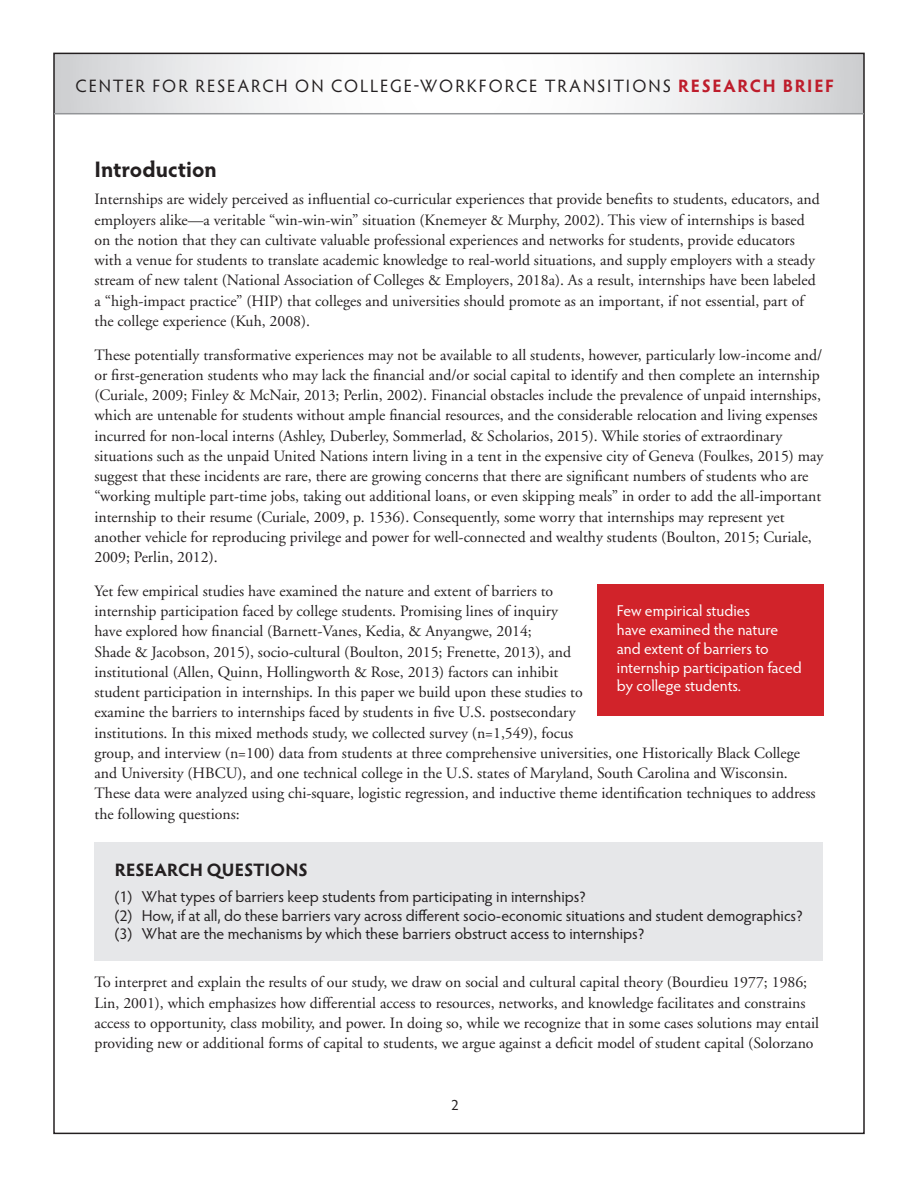
<style>
.page{position:relative;width:918px;height:1188px;background:#fff}
.page>*{position:absolute;margin:0;border:0;box-sizing:border-box;transform-origin:0 0}
.head{font:700 22.5px "Hypatia Sans Pro";color:#231f20}
.t1{font:18px "Hypatia Sans Pro";letter-spacing:.105em;color:#231f20}
.small_head{font:700 18px "Hypatia Sans Pro";color:#231f20}
.body{font:15.75px/20.2px "Adobe Garamond";color:#231f20}
.callout{font:15.75px "Hypatia Sans Pro";letter-spacing:-.005em;color:#231f20}
.callout-2{font:15.75px/18.9px "Hypatia Sans Pro";color:#fff}
.t2{font:15px "Hypatia Sans Pro";color:#231f20}
.s1{font-weight:700;color:#be1d2c}
</style>
<div class="page">
<svg style="left:56px;top:56px;width:806px;height:57px"></svg>
<hr style="left:54px;top:113px;width:810px;height:1px;background:#939598">
<div style="left:94px;top:843px;width:730px;height:118px;background:#e6e7e9"></div>
<div style="left:597px;top:584px;width:227px;height:132px;background:#d1232a"></div>
<p class="t1" style="left:76px;top:74px;width:760px">CENTER FOR RESEARCH ON COLLEGE-WORKFORCE TRANSITIONS <span class="s1">RESEARCH BRIEF</span></p>
<h2 class="head" style="left:94px;top:154px;width:124px">Introduction</h2>
<p class="body" style="left:94px;top:190px;width:727px">Internships are widely perceived as influential co-curricular experiences that provide benefits to students, educators, and employers alike—a veritable “win-win-win” situation (Knemeyer &amp; Murphy, 2002). This view of internships is based on the notion that they can cultivate valuable professional experiences and networks for students, provide educators with a venue for students to translate academic knowledge to real-world situations, and supply employers with a steady stream of new talent (National Association of Colleges &amp; Employers, 2018a). As a result, internships have been labeled a “high-impact practice” (HIP) that colleges and universities should promote as an important, if not essential, part of the college experience (Kuh, 2008).</p>
<p class="body" style="left:94px;top:345px;width:731px">These potentially transformative experiences may not be available to all students, however, particularly low-income and/ or first-generation students who may lack the financial and/or social capital to identify and then complete an internship (Curiale, 2009; Finley &amp; McNair, 2013; Perlin, 2002). Financial obstacles include the prevalence of unpaid internships, which are untenable for students without ample financial resources, and the considerable relocation and living expenses incurred for non-local interns (Ashley, Duberley, Sommerlad, &amp; Scholarios, 2015). While stories of extraordinary situations such as the unpaid United Nations intern living in a tent in the expensive city of Geneva (Foulkes, 2015) may suggest that these incidents are rare, there are growing concerns that there are significant numbers of students who are “working multiple part-time jobs, taking out additional loans, or even skipping meals” in order to add the all-important internship to their resume (Curiale, 2009, p. 1536). Consequently, some worry that internships may represent yet another vehicle for reproducing privilege and power for well-connected and wealthy students (Boulton, 2015; Curiale, 2009; Perlin, 2012).</p>
<p class="body" style="left:94px;top:581px;width:723px">Yet few empirical studies have examined the nature and extent of barriers to<br>internship participation faced by college students. Promising lines of inquiry<br>have explored how financial (Barnett-Vanes, Kedia, &amp; Anyangwe, 2014;<br>Shade &amp; Jacobson, 2015), socio-cultural (Boulton, 2015; Frenette, 2013), and<br>institutional (Allen, Quinn, Hollingworth &amp; Rose, 2013) factors can inhibit<br>student participation in internships. In this paper we build upon these studies to<br>examine the barriers to internships faced by students in five U.S. postsecondary<br>institutions. In this mixed methods study, we collected survey (n=1,549), focus<br>group, and interview (n=100) data from students at three comprehensive universities, one Historically Black College and University (HBCU), and one technical college in the U.S. states of Maryland, South Carolina and Wisconsin.<br>These data were analyzed using chi-square, logistic regression, and inductive theme identification techniques to address the following questions:</p>
<p class="callout-2" style="left:617px;top:601px;width:186px">Few empirical studies<br>have examined the nature and extent of barriers to internship participation faced by college students.</p>
<h3 class="small_head" style="left:115px;top:857px;width:194px">RESEARCH QUESTIONS</h3>
<p class="callout" style="left:115px;top:886px;width:473px">(1) What types of barriers keep students from participating in internships?</p>
<p class="callout" style="left:115px;top:905px;width:690px">(2) How, if at all, do these barriers vary across different socio-economic situations and student demographics?</p>
<p class="callout" style="left:115px;top:923px;width:532px">(3) What are the mechanisms by which these barriers obstruct access to internships?</p>
<p class="body" style="left:94px;top:973px;width:726px">To interpret and explain the results of our study, we draw on social and cultural capital theory (Bourdieu 1977; 1986; Lin, 2001), which emphasizes how differential access to resources, networks, and knowledge facilitates and constrains access to opportunity, class mobility, and power. In doing so, while we recognize that in some cases solutions may entail providing new or additional forms of capital to students, we argue against a deficit model of student capital (Solorzano</p>
<p class="t2" style="left:451px;top:1095px;width:9px">2</p>
</div>
